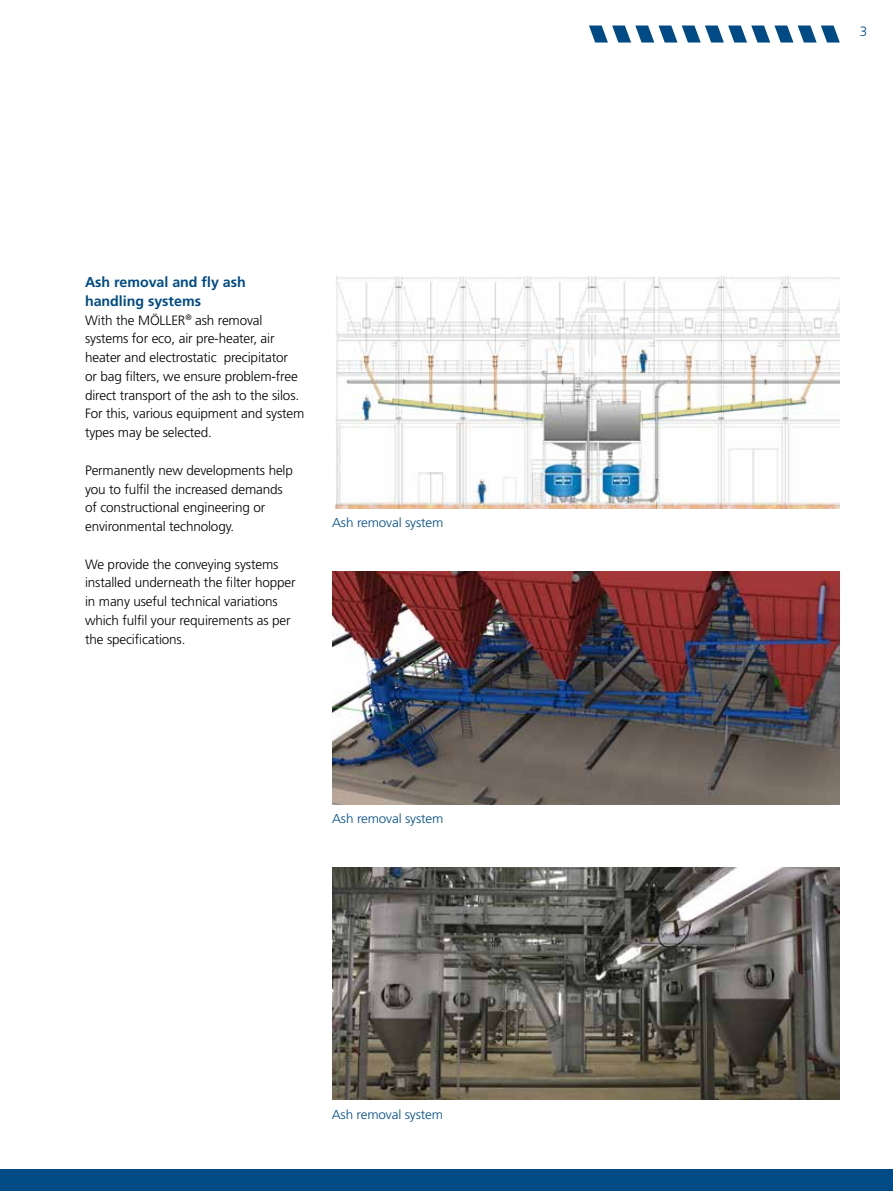
<style>
.page{position:relative;width:893px;height:1191px;background:#fff}
.page>*{position:absolute;margin:0;border:0;box-sizing:border-box;transform-origin:0 0}
.t1{font:700 14.25px/18.8px "Frutiger";color:#004b85}
.t2{font:300 13.5px/18.8px "Frutiger";letter-spacing:-.01em;color:#000}
.t3{font:300 13.5px "Frutiger";color:#004b85}
.t4{font:300 12.9px "Frutiger";letter-spacing:-.01em;color:#004b85;scale:1.05 1}
</style>
<div class="page">
<div style="left:0;top:1169px;width:893px;height:22px;background:#004b85"></div>
<svg style="left:589px;top:26px;width:251px;height:17px"></svg>
<img style="left:336px;top:276px;width:504px;height:232px">
<img style="left:333px;top:572px;width:506px;height:232px">
<img style="left:332px;top:867px;width:508px;height:232px">
<p class="t1" style="left:85px;top:273px;width:162px">Ash removal and fly ash handling systems</p>
<p class="t2" style="left:85px;top:311px;width:221px">With the MÖLLER<sup>®</sup> ash removal systems for eco, air pre-heater, air heater and electrostatic precipitator<br>or bag filters, we ensure problem-free direct transport of the ash to the silos.<br>For this, various equipment and system types may be selected.</p>
<p class="t2" style="left:85px;top:461px;width:209px">Permanently new developments help you to fulfil the increased demands of constructional engineering or environmental technology.</p>
<p class="t2" style="left:85px;top:554px;width:212px">We provide the conveying systems installed underneath the filter hopper in many useful technical variations which fulfil your requirements as per the specifications.</p>
<p class="t4" style="left:332px;top:515px;width:108px">Ash removal system</p>
<p class="t4" style="left:332px;top:811px;width:108px">Ash removal system</p>
<p class="t4" style="left:332px;top:1106px;width:108px">Ash removal system</p>
<p class="t3" style="left:860px;top:23px;width:9px">3</p>
</div>
